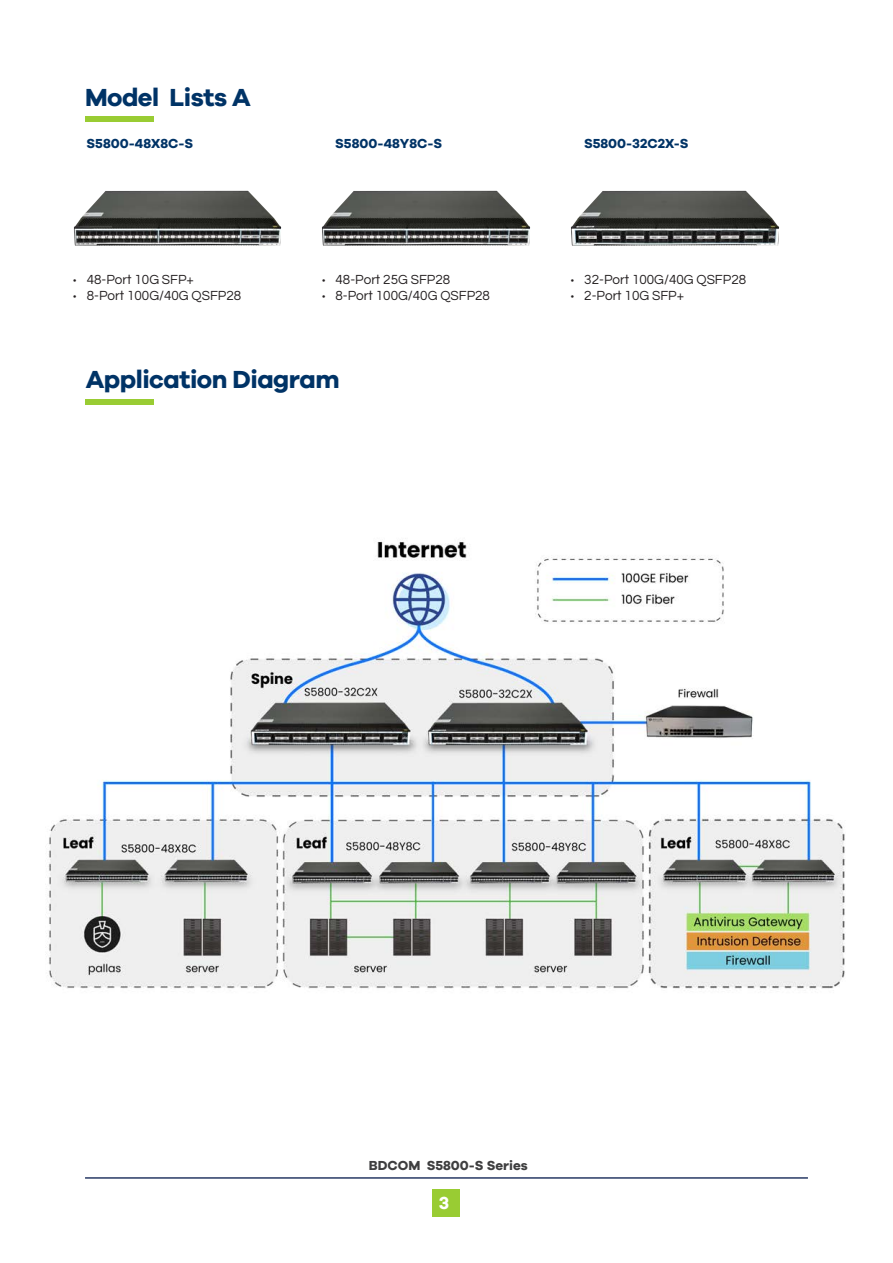
<style>
.page{position:relative;width:893px;height:1263px;background:#fff}
.page>*{position:absolute;margin:0;border:0;box-sizing:border-box;transform-origin:0 0}
.页眉{font:700 25.5px "Galano Grotesque DEMO";letter-spacing:-.02em;color:#036}
.t1{font:700 18px "Galano Grotesque DEMO";color:#fff}
.内文{font:13.5px "Questrial";color:#231f20}
.内文-2{font:700 13.5px "Galano Grotesque DEMO";color:#036}
.t2{font:700 13.5px "Galano Grotesque DEMO";color:#3e3e3f}
.s1{font-family:"Galano Grotesque DEMO";font-weight:700}
</style>
<div class="page">
<div style="left:433px;top:1190px;width:27px;height:27px;background:#9c3"></div>
<hr style="left:85px;top:1177px;width:723px;height:2px;background:#273964">
<div style="left:85px;top:116px;width:68px;height:6px;background:#9c3"></div>
<div style="left:85px;top:399px;width:68px;height:6px;background:#9c3"></div>
<img style="left:73px;top:190px;width:209px;height:56px">
<img style="left:322px;top:190px;width:209px;height:56px">
<img style="left:571px;top:190px;width:209px;height:56px">
<img style="left:48px;top:541px;width:797px;height:448px">
<p class="页眉" style="left:85px;top:87px;width:167px">Model Lists A</p>
<p class="内文-2" style="left:87px;top:138px;width:108px">S5800-48X8C-S</p>
<p class="内文-2" style="left:335px;top:138px;width:108px">S5800-48Y8C-S</p>
<p class="内文-2" style="left:584px;top:138px;width:106px">S5800-32C2X-S</p>
<p class="内文" style="left:73px;top:270px;width:122px"><span class="s1">·</span> 48-Port 10G SFP+</p>
<p class="内文" style="left:73px;top:286px;width:169px"><span class="s1">·</span> 8-Port 100G/40G QSFP28</p>
<p class="内文" style="left:322px;top:270px;width:130px"><span class="s1">·</span> 48-Port 25G SFP28</p>
<p class="内文" style="left:322px;top:286px;width:169px"><span class="s1">·</span> 8-Port 100G/40G QSFP28</p>
<p class="页眉" style="left:86px;top:369px;width:255px">Application Diagram</p>
<p class="内文" style="left:571px;top:270px;width:177px"><span class="s1">·</span> 32-Port 100G/40G QSFP28</p>
<p class="内文" style="left:571px;top:286px;width:115px"><span class="s1">·</span> 2-Port 10G SFP+</p>
<p class="t2" style="left:369px;top:1160px;width:160px">BDCOM S5800-S Series</p>
<h2 class="t1" style="left:439px;top:1195px;width:12px">3</h2>
</div>
